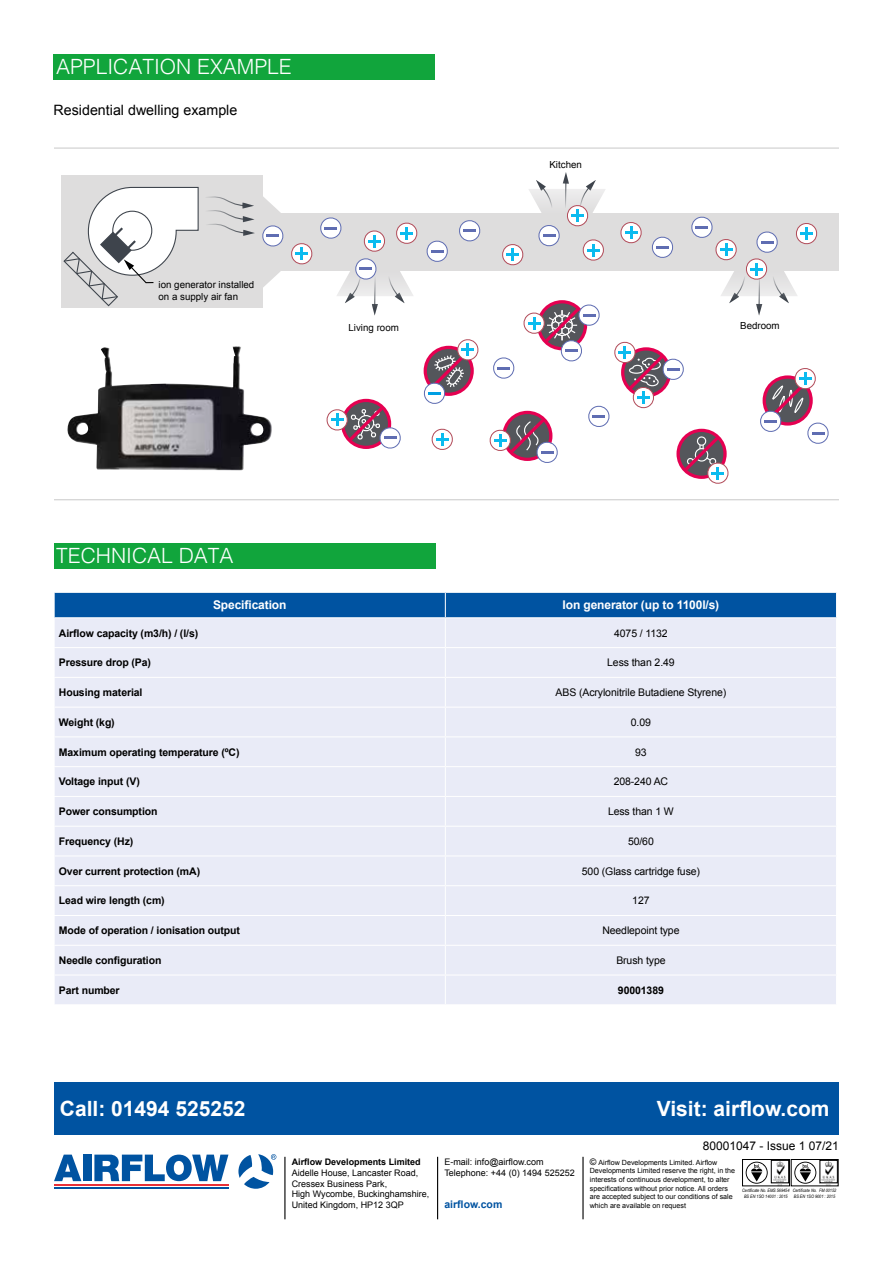
<style>
.page{position:relative;width:893px;height:1263px;background:#fff}
.page>*{position:absolute;margin:0;border:0;box-sizing:border-box;transform-origin:0 0}
.t1{font:700 21px "Arial";color:#fff}
.t2{font:300 21px "Helvetica";color:#fff}
.t3{font:14.25px "Arial";color:#000}
.t4{font:700 12px "Arial";letter-spacing:-.01em;color:#fff}
.t5{font:12px "Arial";color:#000}
.t6{font:700 10.5px "Arial";letter-spacing:-.01em;color:#000}
.t7{font:10.5px "Arial";letter-spacing:-.01em;color:#000}
.t8{font:700 10.5px "Arial";color:#0053a1}
.t9{font:9.75px/11.7px "Arial";color:#000}
.t10{font:9px/10.8px "Arial";color:#000}
.t11{font:700 9px "Arial";color:#000}
.t12{font:7.2px/8.6px "Arial";color:#000}
.t13{font:italic 4.65px/5.6px "Arial Narrow";color:#000;text-align:center}
.s1{font-size:9px}
</style>
<div class="page">
<svg style="left:54px;top:1154px;width:27px;height:27px"></svg>
<div style="left:84px;top:1154px;width:8px;height:27px;background:#0053a1"></div>
<svg style="left:94px;top:1154px;width:134px;height:27px"></svg>
<hr style="left:54px;top:1185px;width:174px;height:1px;background:#e73037">
<hr style="left:54px;top:1187px;width:174px;height:2px;background:#0053a1">
<svg style="left:238px;top:1154px;width:38px;height:35px"></svg>
<hr style="left:437px;top:1157px;width:1px;height:62px;background:#000">
<hr style="left:582px;top:1157px;width:2px;height:62px;background:#000">
<hr style="left:284px;top:1157px;width:1px;height:62px;background:#000">
<svg style="left:746px;top:1162px;width:22px;height:22px"></svg>
<img style="left:771px;top:1183px;width:17px;height:1px">
<div style="left:742px;top:1159px;width:48px;height:27px;border:1px solid #000"></div>
<img style="left:820px;top:1183px;width:16px;height:1px">
<div style="left:791px;top:1159px;width:47px;height:27px;border:1px solid #000"></div>
<svg style="left:747px;top:1160px;width:91px;height:23px"></svg>
<div style="left:54px;top:1082px;width:785px;height:53px;background:#0053a1"></div>
<div style="left:54px;top:54px;width:381px;height:26px;background:#11a53c"></div>
<div style="left:54px;top:543px;width:381px;height:25px;background:#11a53c"></div>
<div style="left:341px;top:399px;width:50px;height:50px;border:3px solid #e50051;border-radius:50%"></div>
<svg style="left:326px;top:403px;width:75px;height:46px"></svg>
<svg style="left:423px;top:339px;width:56px;height:65px"></svg>
<hr style="left:54px;top:148px;width:785px;height:1px;background:#c8c8c8">
<hr style="left:54px;top:499px;width:785px;height:1px;background:#c8c8c8">
<svg style="left:431px;top:428px;width:22px;height:22px"></svg>
<div style="left:269px;top:213px;width:570px;height:58px;background:#dedddd"></div>
<svg style="left:61px;top:176px;width:202px;height:132px;background:#dfdfdf"></svg>
<svg style="left:459px;top:220px;width:22px;height:22px"></svg>
<svg style="left:426px;top:240px;width:22px;height:22px"></svg>
<svg style="left:489px;top:172px;width:340px;height:312px"></svg>
<svg style="left:203px;top:191px;width:215px;height:125px"></svg>
<div style="left:88px;top:187px;width:88px;height:88px;background:#fff;border-radius:44px"></div>
<div style="left:112px;top:211px;width:40px;height:40px;border:1px solid #3e444c;border-radius:50%"></div>
<svg style="left:63px;top:225px;width:92px;height:82px"></svg>
<img style="left:67px;top:346px;width:205px;height:124px">
<svg style="left:54px;top:592px;width:783px;height:412px;background:#dce2f2"></svg>
<h1 class="t2" style="left:56px;top:49px;width:237px">APPLICATION EXAMPLE</h1>
<h2 class="t3" style="left:54px;top:100px;width:185px">Residential dwelling example</h2>
<p class="t9" style="left:159px;top:279px;width:97px">ion generator installed on a supply air fan</p>
<p class="t9" style="left:349px;top:322px;width:52px">Living room</p>
<p class="t9" style="left:549px;top:159px;width:34px">Kitchen</p>
<p class="t9" style="left:740px;top:320px;width:41px">Bedroom</p>
<h1 class="t2" style="left:56px;top:538px;width:179px">TECHNICAL DATA</h1>
<p class="t4" style="left:213px;top:597px;width:75px">Specification</p>
<p class="t4" style="left:563px;top:597px;width:158px">Ion generator (up to 1100l/s)</p>
<p class="t6" style="left:59px;top:626px;width:141px">Airflow capacity (m3/h) / (l/s)</p>
<p class="t7" style="left:614px;top:626px;width:55px">4075 / 1132</p>
<p class="t6" style="left:59px;top:656px;width:94px">Pressure drop (Pa)</p>
<p class="t7" style="left:607px;top:656px;width:69px">Less than 2.49</p>
<p class="t6" style="left:59px;top:685px;width:85px">Housing material</p>
<p class="t7" style="left:556px;top:685px;width:172px">ABS (Acrylonitrile Butadiene Styrene)</p>
<p class="t6" style="left:59px;top:715px;width:57px">Weight (kg)</p>
<p class="t7" style="left:631px;top:715px;width:22px">0.09</p>
<p class="t6" style="left:59px;top:745px;width:182px">Maximum operating temperature (ºC)</p>
<p class="t7" style="left:635px;top:745px;width:13px">93</p>
<p class="t6" style="left:59px;top:775px;width:82px">Voltage input (V)</p>
<p class="t7" style="left:614px;top:775px;width:56px">208-240 AC</p>
<p class="t6" style="left:59px;top:804px;width:100px">Power consumption</p>
<p class="t7" style="left:608px;top:804px;width:67px">Less than 1 W</p>
<p class="t6" style="left:59px;top:834px;width:76px">Frequency (Hz)</p>
<p class="t7" style="left:628px;top:834px;width:27px">50/60</p>
<p class="t6" style="left:59px;top:864px;width:143px">Over current protection (mA)</p>
<p class="t7" style="left:582px;top:864px;width:120px">500 (Glass cartridge fuse)</p>
<p class="t6" style="left:59px;top:894px;width:107px">Lead wire length (cm)</p>
<p class="t7" style="left:632px;top:894px;width:19px">127</p>
<p class="t6" style="left:59px;top:924px;width:183px">Mode of operation / ionisation output</p>
<p class="t7" style="left:602px;top:924px;width:79px">Needlepoint type</p>
<p class="t6" style="left:59px;top:953px;width:104px">Needle configuration</p>
<p class="t7" style="left:616px;top:953px;width:51px">Brush type</p>
<p class="t6" style="left:59px;top:983px;width:62px">Part number</p>
<p class="t6" style="left:618px;top:983px;width:47px">90001389</p>
<h1 class="t1" style="left:60px;top:1095px;width:187px">Call: 01494 525252</h1>
<h1 class="t1" style="left:657px;top:1095px;width:174px">Visit: airflow.com</h1>
<p class="t5" style="left:703px;top:1138px;width:138px">80001047 - Issue 1 07/21</p>
<p class="t11" style="left:292px;top:1156px;width:131px">Airflow Developments Limited</p>
<p class="t10" style="left:292px;top:1167px;width:139px">Aidelle House, Lancaster Road,<br>Cressex Business Park,<br>High Wycombe, Buckinghamshire,<br>United Kingdom, HP12 3QP</p>
<p class="t10" style="left:444px;top:1156px;width:132px">E-mail: info@airflow.com<br>Telephone: +44 (0) 1494 525252</p>
<p class="t8" style="left:444px;top:1197px;width:59px">airflow.com</p>
<p class="t12" style="left:590px;top:1158px;width:147px"><span class="s1">©</span> Airflow Developments Limited. Airflow Developments Limited reserve the right, in the interests of continuous development, to alter specifications without prior notice. All orders are accepted subject to our conditions of sale which are available on request</p>
<p class="t13" style="left:742px;top:1187px;width:49px">Certificate No. EMS 569454<br>BS EN 1SO 14001 : 2015</p>
<p class="t13" style="left:793px;top:1187px;width:45px;text-align:left">Certificate No. FM 00152<br>BS EN 1SO 9001 : 2015</p>
</div>
